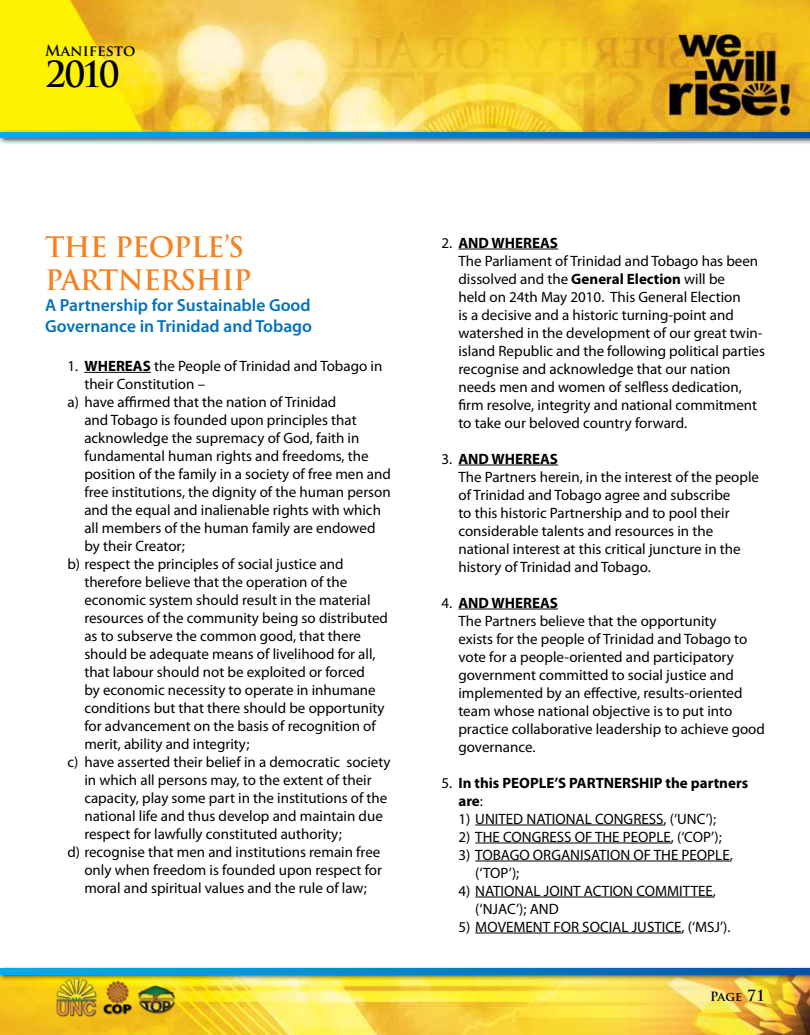
<style>
.page{position:relative;width:810px;height:1035px;background:#fff}
.page>*{position:absolute;margin:0;border:0;box-sizing:border-box;transform-origin:0 0}
.t1{font:700 35px "Trajan Pro";color:#000}
.t2{font:700 27.5px/33px "Trajan Pro";letter-spacing:-.02em;color:#f58220}
.t3{font:600 17.5px/21px "Myriad Pro";color:#0072bc}
.t4{font:15px/18px "Myriad Pro";color:#000}
.t5{font:700 15px/18px "Myriad Pro";color:#000}
.t6{font:700 15px "Trajan Pro";color:#000}
.t7{font:700 12.5px "Trajan Pro";color:#000}
.s1{font-weight:700}
.s2{font-weight:400}
.s3{font-size:15px}
</style>
<div class="page">
<img style="left:1px;top:982px;width:809px;height:53px">
<div style="left:0;top:966px;width:810px;height:16px;background:#000;opacity:.75"></div>
<svg style="left:1px;top:969px;width:809px;height:5px;background:#0081ca"></svg>
<img style="left:45px;top:978px;width:220px;height:47px">
<img style="left:1px;top:0;width:809px;height:129px">
<div style="left:0;top:129px;width:810px;height:16px;background:#000;opacity:.75"></div>
<svg style="left:1px;top:132px;width:809px;height:6px;background:#0081ca"></svg>
<hr style="left:84px;top:372px;width:67px;height:1px;background:#000">
<hr style="left:458px;top:249px;width:100px;height:1px;background:#000">
<hr style="left:458px;top:465px;width:100px;height:1px;background:#000">
<hr style="left:458px;top:609px;width:100px;height:1px;background:#000">
<hr style="left:475px;top:825px;width:189px;height:1px;background:#000">
<hr style="left:475px;top:843px;width:196px;height:1px;background:#000">
<hr style="left:475px;top:861px;width:255px;height:1px;background:#000">
<hr style="left:475px;top:897px;width:238px;height:1px;background:#000">
<hr style="left:475px;top:933px;width:206px;height:1px;background:#000">
<p class="t6" style="left:45px;top:41px;width:92px">Manifesto</p>
<h1 class="t1" style="left:45px;top:53px;width:76px">2010</h1>
<h2 class="t2" style="left:45px;top:231px;width:208px">THE PEOPLE’S<br>PARTNERSHIP</h2>
<p class="t3" style="left:45px;top:294px;width:269px">A Partnership for Sustainable Good<br>Governance in Trinidad and Tobago</p>
<p class="t4" style="left:68px;top:357px;width:316px">1. <span class="s1">WHEREAS</span> the People of Trinidad and Tobago in</p>
<p class="t4" style="left:84px;top:375px;width:122px">their Constitution –</p>
<p class="t4" style="left:68px;top:393px;width:270px">a) have affirmed that the nation of Trinidad</p>
<p class="t4" style="left:84px;top:411px;width:274px">and Tobago is founded upon principles that</p>
<p class="t4" style="left:84px;top:429px;width:277px">acknowledge the supremacy of God, faith in</p>
<p class="t4" style="left:84px;top:447px;width:286px">fundamental human rights and freedoms, the</p>
<p class="t4" style="left:84px;top:465px;width:308px">position of the family in a society of free men and</p>
<p class="t4" style="left:84px;top:483px;width:308px">free institutions, the dignity of the human person</p>
<p class="t4" style="left:84px;top:501px;width:298px">and the equal and inalienable rights with which</p>
<p class="t4" style="left:84px;top:519px;width:293px">all members of the human family are endowed</p>
<p class="t4" style="left:84px;top:537px;width:102px">by their Creator;</p>
<p class="t4" style="left:68px;top:555px;width:278px">b) respect the principles of social justice and</p>
<p class="t4" style="left:84px;top:573px;width:265px">therefore believe that the operation of the</p>
<p class="t4" style="left:84px;top:591px;width:288px">economic system should result in the material</p>
<p class="t4" style="left:84px;top:609px;width:305px">resources of the community being so distributed</p>
<p class="t4" style="left:84px;top:627px;width:278px">as to subserve the common good, that there</p>
<p class="t4" style="left:84px;top:645px;width:293px">should be adequate means of livelihood for all,</p>
<p class="t4" style="left:84px;top:663px;width:282px">that labour should not be exploited or forced</p>
<p class="t4" style="left:84px;top:681px;width:293px">by economic necessity to operate in inhumane</p>
<p class="t4" style="left:84px;top:699px;width:302px">conditions but that there should be opportunity</p>
<p class="t4" style="left:84px;top:717px;width:293px">for advancement on the basis of recognition of</p>
<p class="t4" style="left:84px;top:735px;width:167px">merit, ability and integrity;</p>
<p class="t4" style="left:68px;top:753px;width:325px">c) have asserted their belief in a democratic society</p>
<p class="t4" style="left:84px;top:771px;width:289px">in which all persons may, to the extent of their</p>
<p class="t4" style="left:84px;top:789px;width:305px">capacity, play some part in the institutions of the</p>
<p class="t4" style="left:84px;top:807px;width:300px">national life and thus develop and maintain due</p>
<p class="t4" style="left:84px;top:825px;width:259px">respect for lawfully constituted authority;</p>
<p class="t4" style="left:68px;top:843px;width:314px">d) recognise that men and institutions remain free</p>
<p class="t4" style="left:84px;top:861px;width:299px">only when freedom is founded upon respect for</p>
<p class="t4" style="left:84px;top:879px;width:284px">moral and spiritual values and the rule of law;</p>
<p class="t4" style="left:458px;top:233px;width:308px;text-indent:-17px">2. <span class="s1">AND WHEREAS<br></span>The Parliament of Trinidad and Tobago has been dissolved and the <span class="s1">General Election</span> will be<br>held on 24th May 2010. This General Election<br>is a decisive and a historic turning-point and watershed in the development of our great twin&shy;island Republic and the following political parties recognise and acknowledge that our nation needs men and women of selfless dedication, firm resolve, integrity and national commitment to take our beloved country forward.</p>
<p class="t4" style="left:458px;top:449px;width:302px;text-indent:-17px">3. <span class="s1">AND WHEREAS<br></span>The Partners herein, in the interest of the people of Trinidad and Tobago agree and subscribe<br>to this historic Partnership and to pool their considerable talents and resources in the national interest at this critical juncture in the history of Trinidad and Tobago.</p>
<p class="t4" style="left:458px;top:593px;width:308px;text-indent:-17px">4. <span class="s1">AND WHEREAS<br></span>The Partners believe that the opportunity<br>exists for the people of Trinidad and Tobago to vote for a people-oriented and participatory government committed to social justice and implemented by an effective, results-oriented team whose national objective is to put into practice collaborative leadership to achieve good governance.</p>
<p class="t5" style="left:458px;top:773px;width:291px;text-indent:-17px"><span class="s2">5.</span> In this PEOPLE’S PARTNERSHIP the partners are<span class="s2">:</span></p>
<p class="t4" style="left:458px;top:809px;width:259px">1) UNITED NATIONAL CONGRESS, (‘UNC’);</p>
<p class="t4" style="left:458px;top:827px;width:265px">2) THE CONGRESS OF THE PEOPLE, (‘COP’);</p>
<p class="t4" style="left:475px;top:845px;width:259px;text-indent:-17px">3) TOBAGO ORGANISATION OF THE PEOPLE, (‘TOP’);</p>
<p class="t4" style="left:475px;top:881px;width:242px;text-indent:-17px">4) NATIONAL JOINT ACTION COMMITTEE, (‘NJAC’); AND</p>
<p class="t4" style="left:458px;top:917px;width:274px">5) MOVEMENT FOR SOCIAL JUSTICE, (‘MSJ’).</p>
<p class="t7" style="left:710px;top:989px;width:56px">Page <span class="s3">71</span></p>
</div>
